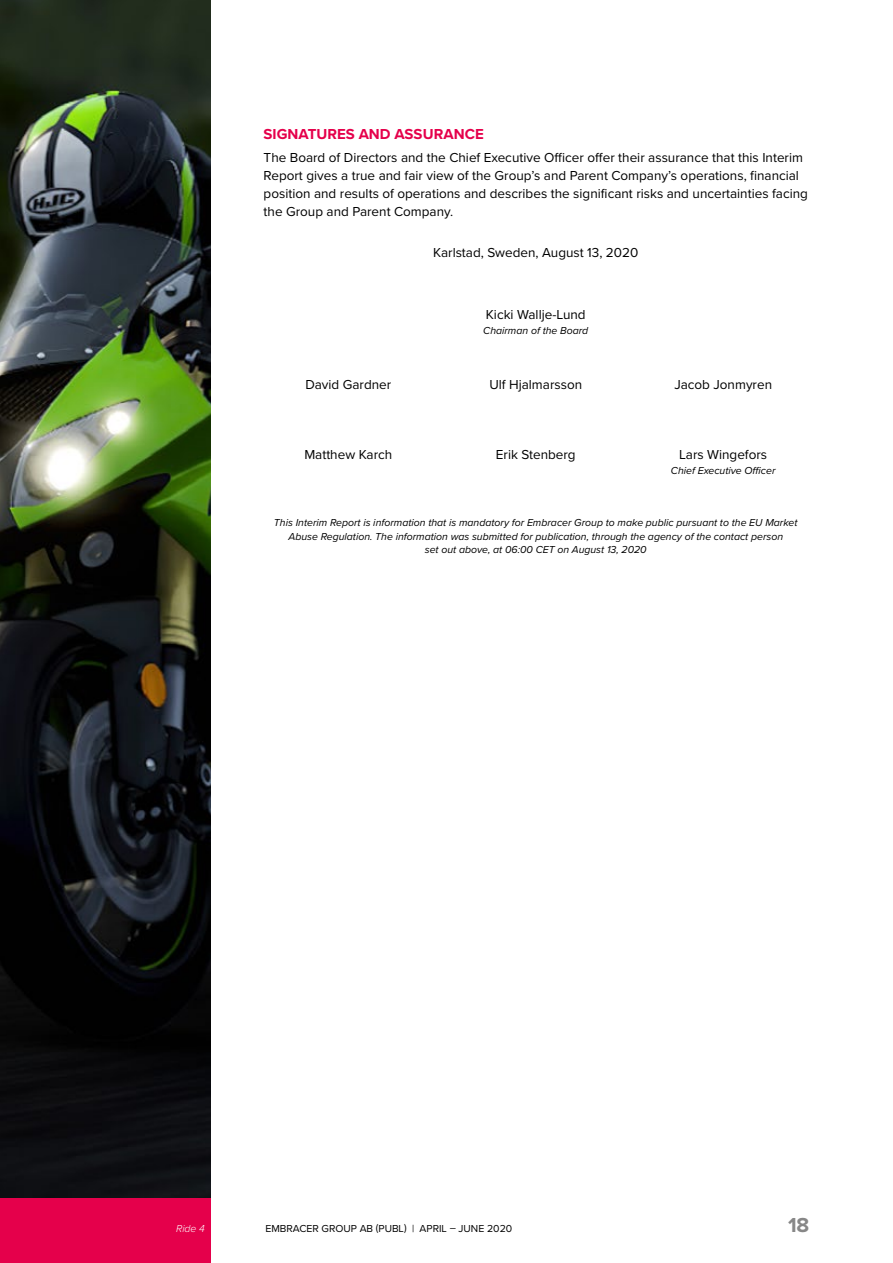
<style>
.page{position:relative;width:893px;height:1263px;background:#fff}
.page>*{position:absolute;margin:0;border:0;box-sizing:border-box;transform-origin:0 0}
.t1{font:700 21px "Proxima Nova";color:#878787}
.t2{font:700 15px "Proxima Nova";color:#e5004b}
.t3{font:13.5px/18px "Proxima Nova";color:#000}
.t4{font:italic 10.5px/13.5px "Proxima Nova";color:#000;text-align:center}
.t5{font:10.5px "Proxima Nova";color:#000}
.t6{font:italic 300 10.5px "Proxima Nova";color:#fff}
</style>
<div class="page">
<div style="left:0;top:1198px;width:211px;height:65px;background:#e5004b"></div>
<img style="left:0;top:0;width:211px;height:1198px">
<p class="t2" style="left:264px;top:123px;width:222px">SIGNATURES AND ASSURANCE</p>
<p class="t3" style="left:264px;top:148px;width:546px">The Board of Directors and the Chief Executive Officer offer their assurance that this Interim Report gives a true and fair view of the Group’s and Parent Company’s operations, financial position and results of operations and describes the significant risks and uncertainties facing the Group and Parent Company.</p>
<p class="t3" style="left:433px;top:243px;width:207px">Karlstad, Sweden, August 13, 2020</p>
<p class="t3" style="left:486px;top:305px;width:101px">Kicki Wallje-Lund</p>
<p class="t4" style="left:483px;top:323px;width:107px">Chairman of the Board</p>
<p class="t3" style="left:305px;top:375px;width:87px">David Gardner</p>
<p class="t3" style="left:489px;top:375px;width:94px">Ulf Hjalmarsson</p>
<p class="t3" style="left:674px;top:375px;width:99px">Jacob Jonmyren</p>
<p class="t3" style="left:304px;top:445px;width:90px">Matthew Karch</p>
<p class="t3" style="left:496px;top:445px;width:81px">Erik Stenberg</p>
<p class="t3" style="left:679px;top:445px;width:90px">Lars Wingefors</p>
<p class="t4" style="left:671px;top:463px;width:106px">Chief Executive Officer</p>
<p class="t4" style="left:274px;top:515px;width:525px">This Interim Report is information that is mandatory for Embracer Group to make public pursuant to the EU Market<br>Abuse Regulation. The information was submitted for publication, through the agency of the contact person<br>set out above, at 06:00 CET on August 13, 2020</p>
<p class="t6" style="left:176px;top:1220px;width:30px">Ride 4</p>
<p class="t5" style="left:265px;top:1220px;width:248px">EMBRACER GROUP AB (PUBL) | APRIL – JUNE 2020</p>
<h1 class="t1" style="left:788px;top:1209px;width:23px">18</h1>
</div>
